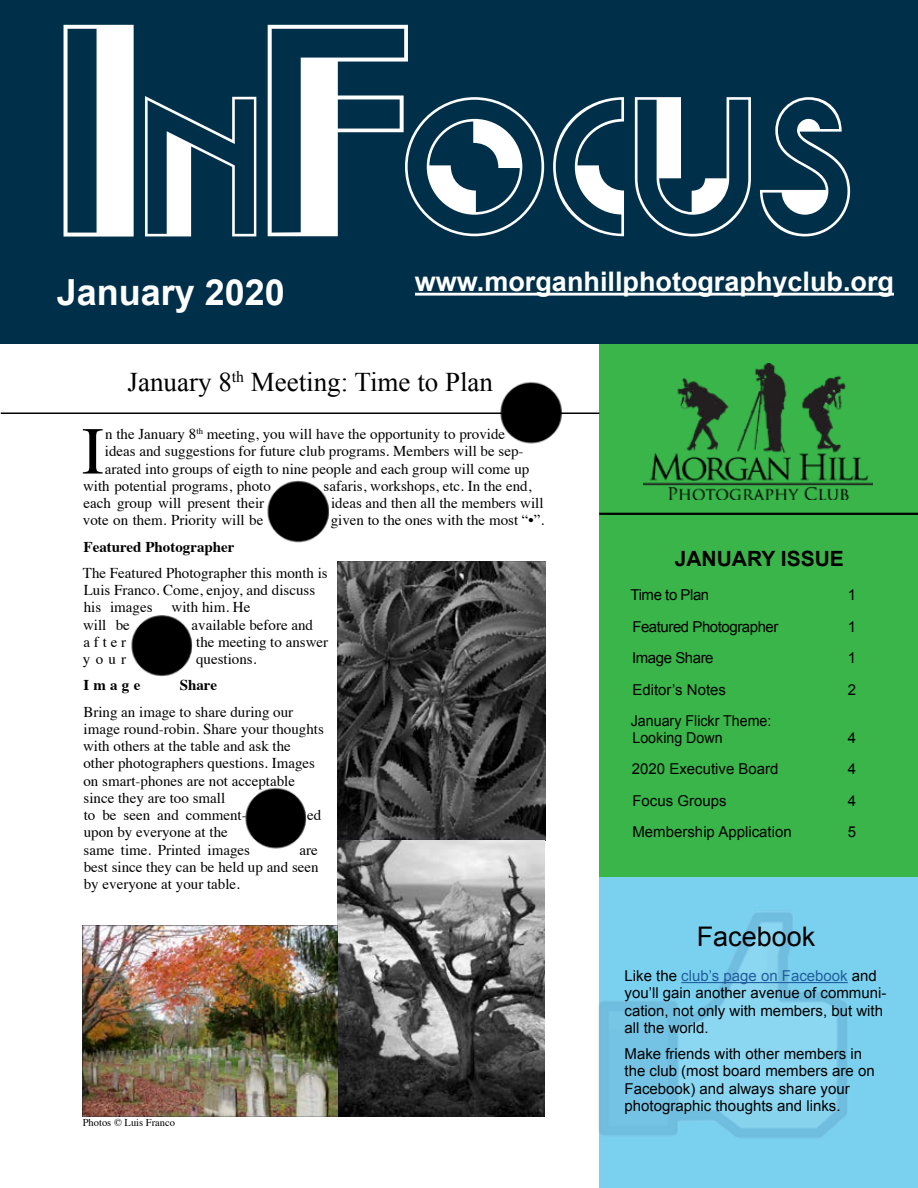
<style>
.page{position:relative;width:918px;height:1188px;background:#fff}
.page>*{position:absolute;margin:0;border:0;box-sizing:border-box;transform-origin:0 0}
.t1{font:187.5px "Joost A Millionaire NF";color:#fff}
.t2{font:67.2px "Times";color:#000}
.t3{font:700 36px "Arial";color:#fff}
.t4{font:700 27px "Arial";color:#fff}
.t5{font:27px "Times New Roman";color:#000}
.t6{font:27px "Arial";color:#000}
.t7{font:700 21px "Arial";color:#000}
.t8{font:15px/17.2px "Times";color:#000}
.t9{font:15px/17.2px "Arial";color:#000}
.t10{font:15px "Arial";letter-spacing:-.03em;color:#000}
.t11{font:15px/16.5px "Arial";color:#000;scale:.95 1}
.t12{font:700 15px "Times";color:#000}
.t13{font:10.5px "Times";color:#000}
.s1{font-size:285px}
.s2{color:#215e9e}
</style>
<div class="page">
<div style="left:599px;top:335px;width:319px;height:569px;background:#39b54a"></div>
<div style="left:0;top:0;width:918px;height:343px;background:#003049"></div>
<hr style="left:415px;top:293px;width:479px;height:3px;background:#fff">
<hr style="left:599px;top:513px;width:319px;height:2px;background:#000">
<img style="left:643px;top:363px;width:229px;height:137px">
<div style="left:599px;top:878px;width:319px;height:310px;background:#7ad1ef"></div>
<img style="left:598px;top:912px;width:250px;height:226px">
<hr style="left:681px;top:982px;width:167px;height:1px;background:#215e9e">
<hr style="left:1px;top:412px;width:598px;height:2px;background:#000">
<img style="left:338px;top:561px;width:207px;height:555px">
<img style="left:83px;top:926px;width:255px;height:190px">
<img style="left:499px;top:381px;width:63px;height:63px">
<img style="left:267px;top:480px;width:62px;height:63px">
<img style="left:131px;top:615px;width:61px;height:62px">
<img style="left:245px;top:787px;width:61px;height:62px">
<h1 class="t1" style="left:57px;top:38px;width:799px"><span class="s1">I</span>N<span class="s1">F</span>OCUS</h1>
<h3 class="t3" style="left:57px;top:269px;width:230px">January 2020</h3>
<h3 class="t4" style="left:415px;top:264px;width:481px">www.morganhillphotographyclub.org</h3>
<h3 class="t5" style="left:128px;top:364px;width:367px">January 8<sup>th</sup> Meeting: Time to Plan</h3>
<h2 class="t2" style="left:82px;top:388px;width:24px">I</h2>
<p class="t8" style="left:105px;top:424px;width:402px">n the January 8<sup>th</sup> meeting, you will have the opportunity to provide</p>
<p class="t8" style="left:105px;top:441px;width:420px">ideas and suggestions for future club programs. Members will be sep-</p>
<p class="t8" style="left:105px;top:459px;width:426px">arated into groups of eigth to nine people and each group will come up</p>
<p class="t8" style="left:83px;top:476px;width:189px">with potential programs, photo</p>
<p class="t8" style="left:324px;top:476px;width:209px">safaris, workshops, etc. In the end,</p>
<p class="t8" style="left:84px;top:493px;width:182px">each group will present their</p>
<p class="t8" style="left:331px;top:493px;width:214px">ideas and then all the members will</p>
<p class="t8" style="left:83px;top:510px;width:182px">vote on them. Priority will be</p>
<p class="t8" style="left:331px;top:510px;width:215px">given to the ones with the most “•”.</p>
<p class="t12" style="left:84px;top:532px;width:152px">Featured Photographer</p>
<p class="t8" style="left:83px;top:563px;width:246px">The Featured Photographer this month is<br>Luis Franco. Come, enjoy, and discuss his images</p>
<p class="t8" style="left:172px;top:597px;width:80px">with him. He</p>
<p class="t8" style="left:83px;top:615px;width:48px">will be</p>
<p class="t8" style="left:192px;top:615px;width:123px">available before and</p>
<p class="t8" style="left:84px;top:632px;width:44px">after</p>
<p class="t8" style="left:196px;top:632px;width:134px">the meeting to answer</p>
<p class="t8" style="left:83px;top:649px;width:45px">your</p>
<p class="t8" style="left:196px;top:649px;width:62px">questions.</p>
<p class="t12" style="left:84px;top:671px;width:58px">Image</p>
<p class="t12" style="left:180px;top:671px;width:39px">Share</p>
<p class="t8" style="left:83px;top:702px;width:242px">Bring an image to share during our image round-robin. Share your thoughts with others at the table and ask the other photographers questions. Images on smart-phones are not acceptable since they are too small<br>to be seen and comment-</p>
<p class="t8" style="left:307px;top:805px;width:16px">ed</p>
<p class="t8" style="left:84px;top:822px;width:168px">upon by everyone at the same time. Printed images</p>
<p class="t8" style="left:84px;top:840px;width:236px;text-align:justify;text-indent:216px">are best since they can be held up and seen by everyone at your table.</p>
<p class="t13" style="left:83px;top:1113px;width:94px">Photos © Luis Franco</p>
<h3 class="t7" style="left:675px;top:544px;width:171px">JANUARY ISSUE</h3>
<p class="t10" style="left:631px;top:585px;width:80px">Time to Plan</p>
<p class="t9" style="left:848px;top:586px;width:10px">1</p>
<p class="t10" style="left:632px;top:617px;width:148px">Featured Photographer</p>
<p class="t9" style="left:848px;top:618px;width:10px">1</p>
<p class="t10" style="left:632px;top:648px;width:83px">Image Share</p>
<p class="t9" style="left:848px;top:649px;width:10px">1</p>
<p class="t9" style="left:632px;top:681px;width:95px">Editor’s Notes</p>
<p class="t9" style="left:848px;top:681px;width:10px">2</p>
<p class="t11" style="left:631px;top:713px;width:150px">January Flickr Theme:<br>Looking Down</p>
<p class="t9" style="left:848px;top:729px;width:10px">4</p>
<p class="t9" style="left:632px;top:760px;width:148px">2020 Executive Board</p>
<p class="t9" style="left:848px;top:760px;width:10px">4</p>
<p class="t9" style="left:632px;top:792px;width:96px">Focus Groups</p>
<p class="t9" style="left:848px;top:792px;width:10px">4</p>
<p class="t9" style="left:632px;top:823px;width:161px">Membership Application</p>
<p class="t9" style="left:848px;top:823px;width:10px">5</p>
<h3 class="t6" style="left:697px;top:919px;width:120px">Facebook</h3>
<p class="t9" style="left:625px;top:967px;width:263px">Like the <span class="s2">club’s page on Facebook</span> and you’ll gain another avenue of communi&shy;cation, not only with members, but with all the world.</p>
<p class="t9" style="left:625px;top:1045px;width:252px">Make friends with other members in the club (most board members are on Facebook) and always share your photographic thoughts and links.</p>
</div>
